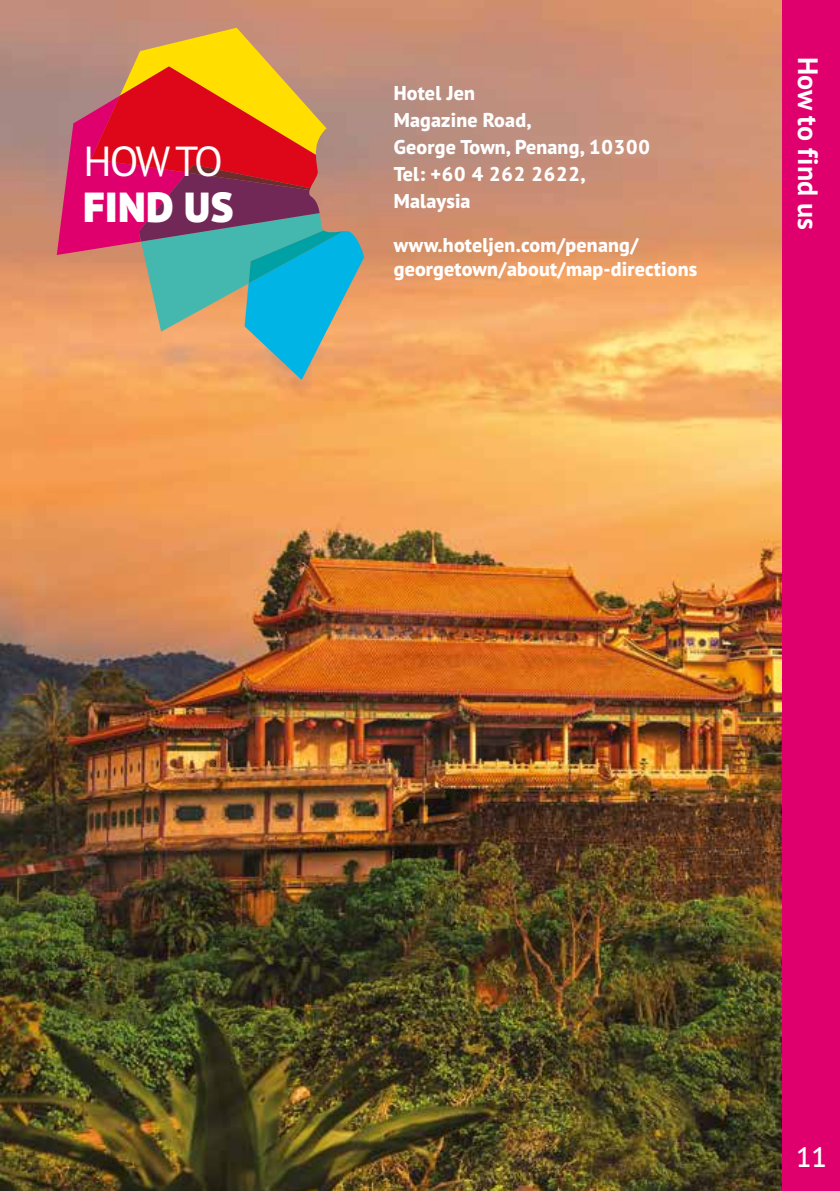
<style>
.page{position:relative;width:840px;height:1191px;background:#fff}
.page>*{position:absolute;margin:0;border:0;box-sizing:border-box;transform-origin:0 0}
.t1{font:900 42px/45.6px "PT Sans Pro";letter-spacing:.025em;color:#fff}
.t2{font:700 28px "PT Sans Pro";color:#fff}
.t3{font:600 28px "PT Sans Pro";color:#fff}
.t4{font:800 20px/26.8px "PT Sans Pro";letter-spacing:.01em;color:#fff}
.s1{font-weight:400}
</style>
<div class="page">
<img style="left:0;top:0;width:782px;height:1191px">
<svg style="left:57px;top:28px;width:307px;height:352px;background:#b17969"></svg>
<div style="left:782px;top:0;width:57px;height:1191px;background:#e0006d"></div>
<p class="t1" style="left:84px;top:137px;width:151px"><span class="s1">HOW TO<br></span>FIND US</p>
<p class="t4" style="left:393px;top:80px;width:258px">Hotel Jen<br>Magazine Road,<br>George Town, Penang, 10300<br>Tel: +60 4 262 2622,<br>Malaysia</p>
<p class="t4" style="left:393px;top:232px;width:305px;line-height:24px">www.hoteljen.com/penang/ georgetown/about/map-directions</p>
<p class="t2" style="left:826px;top:57px;width:175px;rotate:90deg">How to find us</p>
<p class="t3" style="left:795px;top:1138px;width:33px">11</p>
</div>
